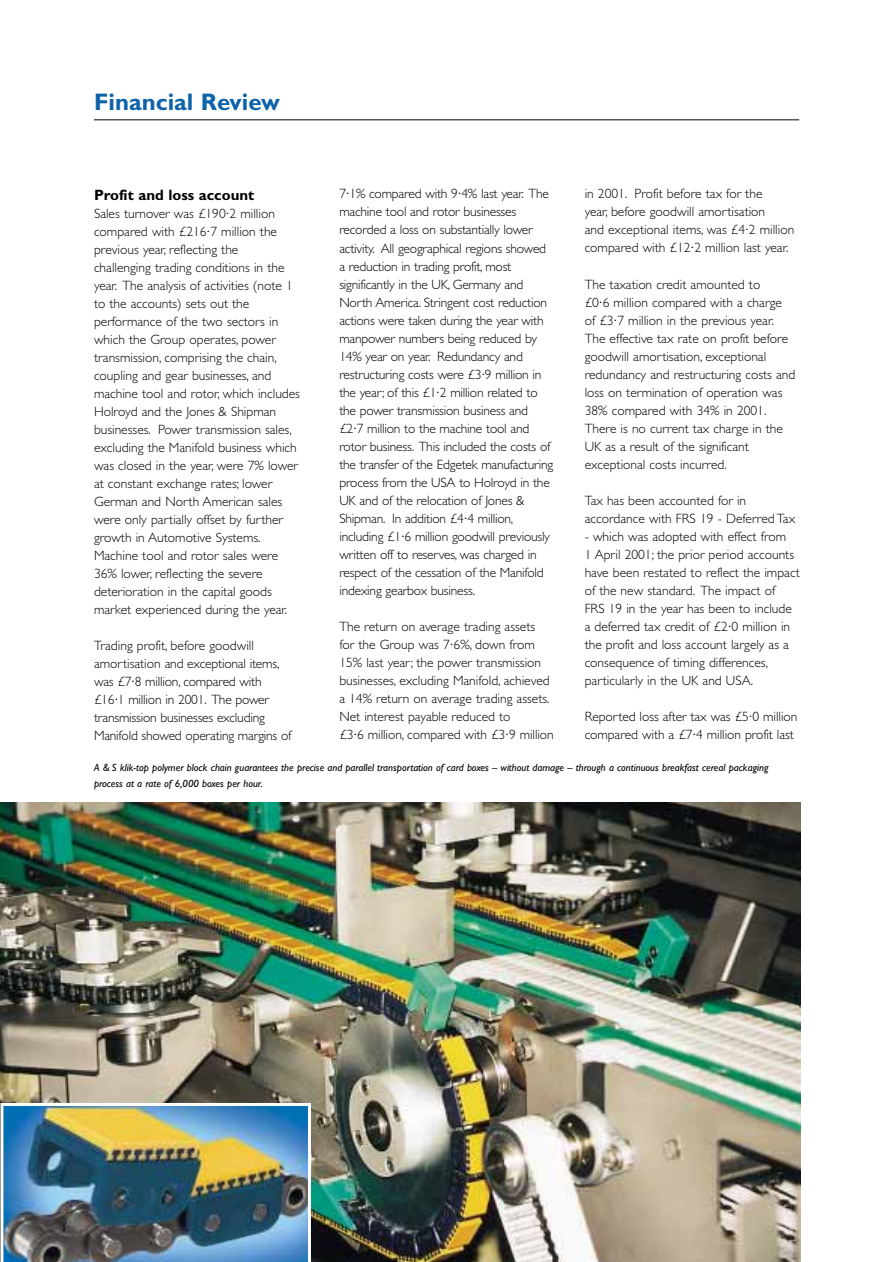
<style>
.page{position:relative;width:893px;height:1262px;background:#fff}
.page>*{position:absolute;margin:0;border:0;box-sizing:border-box;transform-origin:0 0}
.t1{font:700 24px "Gill Sans";color:#0d62a9}
.t2{font:700 15px "Gill Sans";color:#000}
.t3{font:300 13.5px/18px "Gill Sans";color:#000}
.t4{font:italic 10.5px/16.5px "Gill Sans";color:#000}
</style>
<div class="page">
<img style="left:0;top:802px;width:800px;height:459px">
<hr style="left:94px;top:119px;width:705px;height:1px;background:#000">
<img style="left:0;top:1103px;width:311px;height:158px">
<h1 class="t1" style="left:94px;top:94px;width:187px">Financial Review</h1>
<p class="t2" style="left:94px;top:189px;width:162px">Profit and loss account</p>
<p class="t3" style="left:94px;top:205px;width:207px">Sales turnover was £190·2 million compared with £216·7 million the previous year, reflecting the<br>challenging trading conditions in the year. The analysis of activities (note 1 to the accounts) sets out the performance of the two sectors in which the Group operates, power transmission, comprising the chain, coupling and gear businesses, and machine tool and rotor, which includes Holroyd and the Jones &amp; Shipman businesses. Power transmission sales, excluding the Manifold business which was closed in the year, were 7% lower at constant exchange rates; lower German and North American sales were only partially offset by further growth in Automotive Systems.<br>Machine tool and rotor sales were 36% lower, reflecting the severe deterioration in the capital goods market experienced during the year.</p>
<p class="t3" style="left:94px;top:637px;width:199px">Trading profit, before goodwill amortisation and exceptional items, was £7·8 million, compared with £16·1 million in 2001. The power transmission businesses excluding Manifold showed operating margins of</p>
<p class="t3" style="left:339px;top:186px;width:215px">7·1% compared with 9·4% last year. The machine tool and rotor businesses recorded a loss on substantially lower activity. All geographical regions showed a reduction in trading profit, most significantly in the UK, Germany and North America. Stringent cost reduction actions were taken during the year with manpower numbers being reduced by 14% year on year. Redundancy and restructuring costs were £3·9 million in the year; of this £1·2 million related to the power transmission business and £2·7 million to the machine tool and rotor business. This included the costs of the transfer of the Edgetek manufacturing process from the USA to Holroyd in the UK and of the relocation of Jones &amp; Shipman. In addition £4·4 million, including £1·6 million goodwill previously written off to reserves, was charged in respect of the cessation of the Manifold indexing gearbox business.</p>
<p class="t3" style="left:339px;top:618px;width:216px">The return on average trading assets<br>for the Group was 7·6%, down from 15% last year; the power transmission businesses, excluding Manifold, achieved a 14% return on average trading assets.<br>Net interest payable reduced to<br>£3·6 million, compared with £3·9 million</p>
<p class="t3" style="left:584px;top:186px;width:211px">in 2001. Profit before tax for the<br>year, before goodwill amortisation<br>and exceptional items, was £4·2 million compared with £12·2 million last year.</p>
<p class="t3" style="left:584px;top:276px;width:212px">The taxation credit amounted to<br>£0·6 million compared with a charge of £3·7 million in the previous year.<br>The effective tax rate on profit before goodwill amortisation, exceptional redundancy and restructuring costs and loss on termination of operation was 38% compared with 34% in 2001.<br>There is no current tax charge in the UK as a result of the significant exceptional costs incurred.</p>
<p class="t3" style="left:584px;top:492px;width:212px">Tax has been accounted for in accordance with FRS 19 - Deferred Tax</p>
<p class="t3" style="left:584px;top:528px;width:216px">- which was adopted with effect from<br>1 April 2001; the prior period accounts have been restated to reflect the impact of the new standard. The impact of<br>FRS 19 in the year has been to include a deferred tax credit of £2·0 million in the profit and loss account largely as a consequence of timing differences, particularly in the UK and USA.</p>
<p class="t3" style="left:584px;top:708px;width:214px">Reported loss after tax was £5·0 million compared with a £7·4 million profit last</p>
<p class="t4" style="left:94px;top:760px;width:676px">A &amp; S klik-top polymer block chain guarantees the precise and parallel transportation of card boxes – without damage – through a continuous breakfast cereal packaging process at a rate of 6,000 boxes per hour.</p>
</div>
